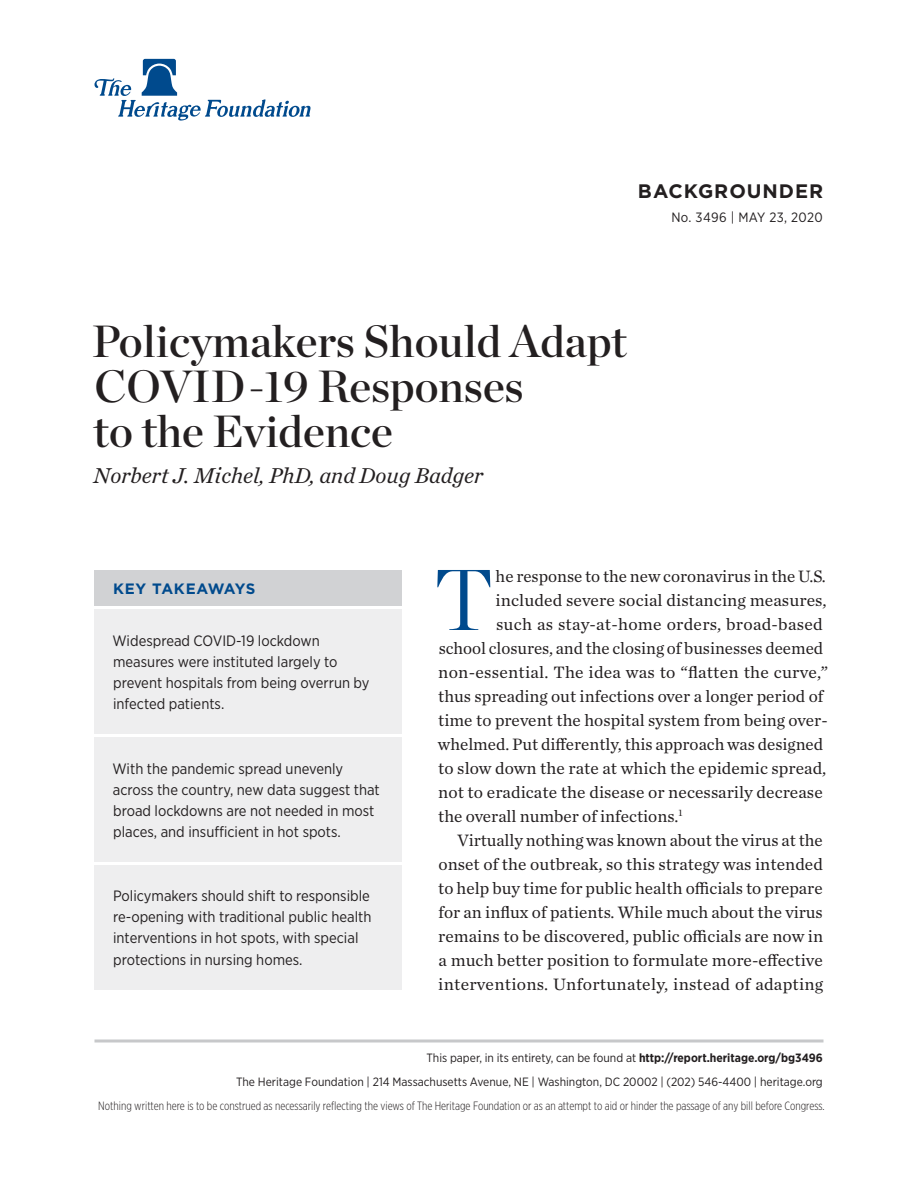
<style>
.page{position:relative;width:918px;height:1188px;background:#fff}
.page>*{position:absolute;margin:0;border:0;box-sizing:border-box;transform-origin:0 0}
.Body_Text___DROP_CAP{font:300 86.1px "Chronicle Display";color:#004a8d}
.Paper_Title{font:45px/45px "Chronicle Display Semi";color:#231f20}
.Byline{font:italic 22.5px "Chronicle Text G1";color:#231f20}
.t1{font:700 19.5px "Gotham";letter-spacing:.05em;color:#231f20}
.Body_Text___DROP_CAP-2{font:17.25px "Chronicle Text G1";color:#231f20}
.Body_Text{font:17.25px/24px "Chronicle Text G1";letter-spacing:.015em;color:#231f20;text-align:justify}
.Key_Takeaways{font:15px/21px "Gotham Narrow";color:#231f20}
.Key_Takeaways___HEAD{font:700 15px "Gotham";letter-spacing:.03em;color:#004a8d}
.t2{font:13.5px "Gotham Narrow";letter-spacing:.03em;color:#231f20}
.t3{font:12px/24px "Gotham Narrow";color:#231f20;text-align:right}
.t4{font:300 12px "Gotham X Narrow";color:#231f20}
.s1{font-weight:700}
</style>
<div class="page">
<hr style="left:94px;top:1040px;width:730px;height:2px;background:#c7c8ca">
<svg style="left:94px;top:59px;width:216px;height:62px"></svg>
<div style="left:94px;top:609px;width:308px;height:125px;background:#eeeeef"></div>
<div style="left:94px;top:570px;width:308px;height:36px;background:#d1d2d4"></div>
<div style="left:94px;top:737px;width:308px;height:125px;background:#eeeeef"></div>
<div style="left:94px;top:865px;width:308px;height:125px;background:#eeeeef"></div>
<p class="t1" style="left:638px;top:178px;width:187px">BACKGROUNDER</p>
<p class="t2" style="left:671px;top:209px;width:153px">No. 3496 | May 23, 2020</p>
<p class="Paper_Title" style="left:92px;top:316px;width:536px">Policymakers Should Adapt<br>COVID-19 Responses<br>to the Evidence</p>
<p class="Byline" style="left:93px;top:458px;width:392px">Norbert J. Michel, PhD, and Doug Badger</p>
<p class="Key_Takeaways___HEAD" style="left:113px;top:579px;width:144px">KEY TAKEAWAYS</p>
<p class="Key_Takeaways" style="left:112px;top:630px;width:259px">Widespread COVID-19 lockdown measures were instituted largely to prevent hospitals from being overrun by infected patients.</p>
<p class="Key_Takeaways" style="left:112px;top:758px;width:269px">With the pandemic spread unevenly across the country, new data suggest that broad lockdowns are not needed in most places, and insufficient in hot spots.</p>
<p class="Key_Takeaways" style="left:113px;top:885px;width:260px">Policymakers should shift to responsible re-opening with traditional public health interventions in hot spots, with special protections in nursing homes.</p>
<p class="Body_Text___DROP_CAP" style="left:434px;top:534px;width:60px">T</p>
<p class="Body_Text___DROP_CAP-2" style="left:496px;top:563px;width:332px">he response to the new coronavirus in the U.S.</p>
<p class="Body_Text___DROP_CAP-2" style="left:496px;top:587px;width:332px">included severe social distancing measures,</p>
<p class="Body_Text___DROP_CAP-2" style="left:496px;top:611px;width:328px">such as stay-at-home orders, broad-based</p>
<p class="Body_Text___DROP_CAP-2" style="left:439px;top:635px;width:386px">school closures, and the closing of businesses deemed</p>
<p class="Body_Text___DROP_CAP-2" style="left:438px;top:659px;width:391px">non-essential. The idea was to “flatten the curve,”</p>
<p class="Body_Text___DROP_CAP-2" style="left:438px;top:683px;width:387px">thus spreading out infections over a longer period of</p>
<p class="Body_Text___DROP_CAP-2" style="left:438px;top:707px;width:391px">time to prevent the hospital system from being over-</p>
<p class="Body_Text___DROP_CAP-2" style="left:438px;top:731px;width:387px">whelmed. Put differently, this approach was designed</p>
<p class="Body_Text___DROP_CAP-2" style="left:438px;top:755px;width:390px">to slow down the rate at which the epidemic spread,</p>
<p class="Body_Text___DROP_CAP-2" style="left:438px;top:779px;width:386px">not to eradicate the disease or necessarily decrease</p>
<p class="Body_Text___DROP_CAP-2" style="left:438px;top:803px;width:246px">the overall number of infections.<sup>1</sup></p>
<p class="Body_Text" style="left:438px;top:827px;width:387px;text-indent:19px">Virtually nothing was known about the virus at the onset of the outbreak, so this strategy was intended to help buy time for public health officials to prepare for an influx of patients. While much about the virus remains to be discovered, public officials are now in a much better position to formulate more-effective interventions. Unfortunately, instead of adapting</p>
<p class="t3" style="left:236px;top:1046px;width:588px">This paper, in its entirety, can be found at <span class="s1">http://report.heritage.org/bg3496<br></span>The Heritage Foundation | 214 Massachusetts Avenue, NE | Washington, DC 20002 | (202) 546-4400 | heritage.org</p>
<p class="t4" style="left:98px;top:1099px;width:728px">Nothing written here is to be construed as necessarily reflecting the views of The Heritage Foundation or as an attempt to aid or hinder the passage of any bill before Congress.</p>
</div>
